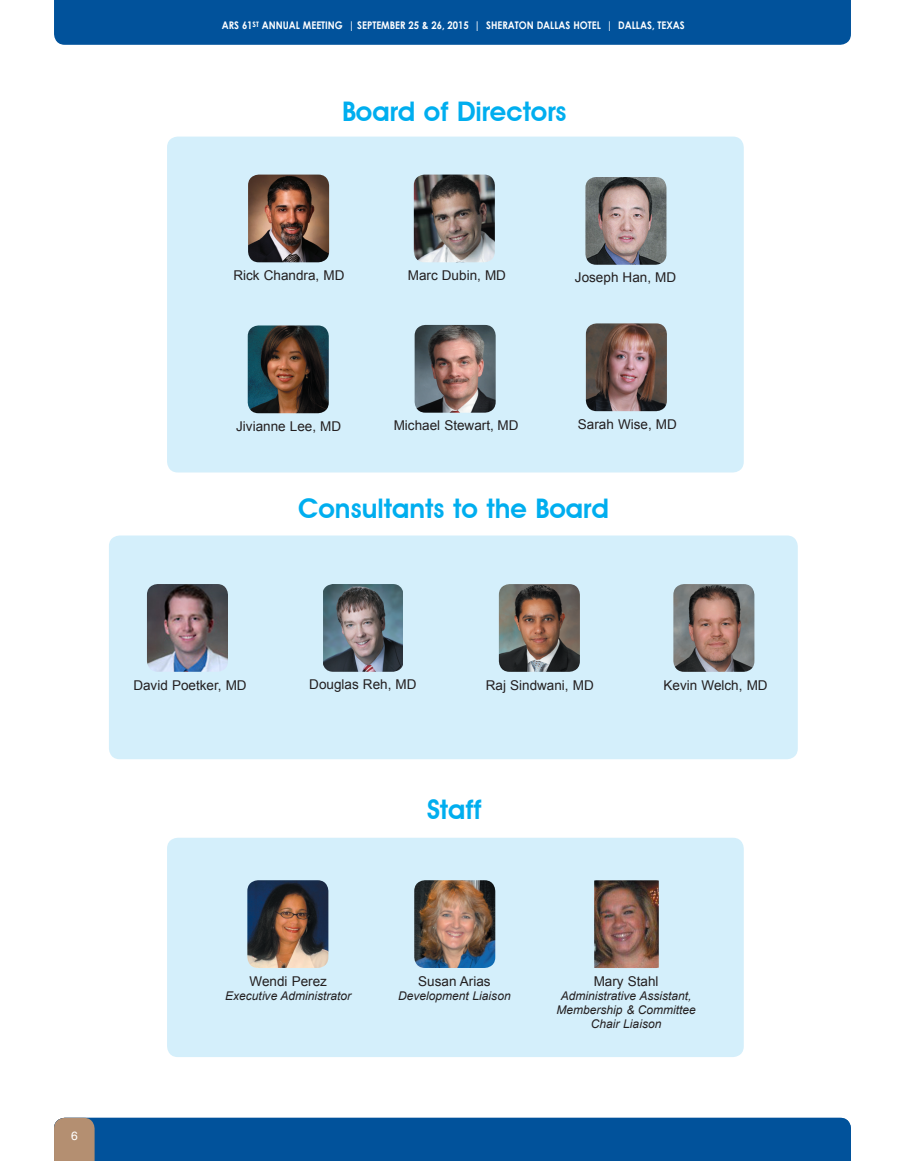
<style>
.page{position:relative;width:905px;height:1161px;background:#fff}
.page>*{position:absolute;margin:0;border:0;box-sizing:border-box;transform-origin:0 0}
.Section_Titles{font:600 27px "Avant Garde IT Cby BT";color:#00aeef}
.t1{font:13.5px "Arial";color:#231f20}
.t2{font:italic 12px/14.2px "Arial";color:#231f20;text-align:center}
.t3{font:12px "Helvetica";color:#fff}
.t4{font:700 10.5px "Century Gothic";color:#fff;scale:.9 1}
</style>
<div class="page">
<div style="left:54px;top:0;width:796px;height:45px;background:#01529b"></div>
<div style="left:54px;top:1118px;width:796px;height:43px;background:#01529b"></div>
<div style="left:109px;top:536px;width:688px;height:223px;background:#d4effb;border-radius:11px"></div>
<div style="left:167px;top:137px;width:576px;height:336px;background:#d4effb;border-radius:11px"></div>
<img style="left:585px;top:177px;width:81px;height:88px">
<img style="left:248px;top:175px;width:81px;height:87px">
<img style="left:248px;top:326px;width:81px;height:87px">
<img style="left:414px;top:325px;width:81px;height:88px">
<img style="left:323px;top:584px;width:80px;height:88px">
<img style="left:499px;top:584px;width:81px;height:88px">
<img style="left:414px;top:175px;width:81px;height:87px">
<img style="left:586px;top:323px;width:81px;height:88px">
<img style="left:147px;top:584px;width:81px;height:88px">
<img style="left:673px;top:584px;width:81px;height:88px">
<div style="left:167px;top:838px;width:576px;height:219px;background:#d4effb;border-radius:11px"></div>
<img style="left:594px;top:880px;width:64px;height:88px">
<img style="left:247px;top:880px;width:81px;height:88px">
<img style="left:414px;top:880px;width:81px;height:88px">
<p class="t4" style="left:222px;top:17px;width:516px">ARS 61<sup>ST</sup> ANNUAL MEETING | SEPTEMBER 25 &amp; 26, 2015 | SHERATON DALLAS HOTEL | DALLAS, TEXAS</p>
<p class="Section_Titles" style="left:342px;top:95px;width:226px">Board of Directors</p>
<p class="t1" style="left:233px;top:266px;width:113px">Rick Chandra, MD</p>
<p class="t1" style="left:575px;top:269px;width:103px">Joseph Han, MD</p>
<p class="t1" style="left:408px;top:266px;width:100px">Marc Dubin, MD</p>
<p class="t1" style="left:236px;top:417px;width:107px">Jivianne Lee, MD</p>
<p class="t1" style="left:393px;top:417px;width:126px">Michael Stewart, MD</p>
<p class="t1" style="left:578px;top:415px;width:101px">Sarah Wise, MD</p>
<p class="Section_Titles" style="left:298px;top:492px;width:312px">Consultants to the Board</p>
<p class="t1" style="left:309px;top:676px;width:109px">Douglas Reh, MD</p>
<p class="t1" style="left:486px;top:676px;width:110px">Raj Sindwani, MD</p>
<p class="t1" style="left:133px;top:676px;width:115px">David Poetker, MD</p>
<p class="t1" style="left:663px;top:676px;width:106px">Kevin Welch, MD</p>
<p class="Section_Titles" style="left:427px;top:793px;width:56px">Staff</p>
<p class="t3" style="left:71px;top:1129px;width:8px">6</p>
<p class="t1" style="left:249px;top:972px;width:79px">Wendi Perez</p>
<p class="t2" style="left:225px;top:989px;width:127px">Executive Administrator</p>
<p class="t1" style="left:418px;top:972px;width:74px">Susan Arias</p>
<p class="t2" style="left:398px;top:989px;width:114px">Development Liaison</p>
<p class="t1" style="left:593px;top:972px;width:66px">Mary Stahl</p>
<p class="t2" style="left:556px;top:989px;width:141px">Administrative Assistant,<br>Membership &amp; Committee<br>Chair Liaison</p>
</div>
